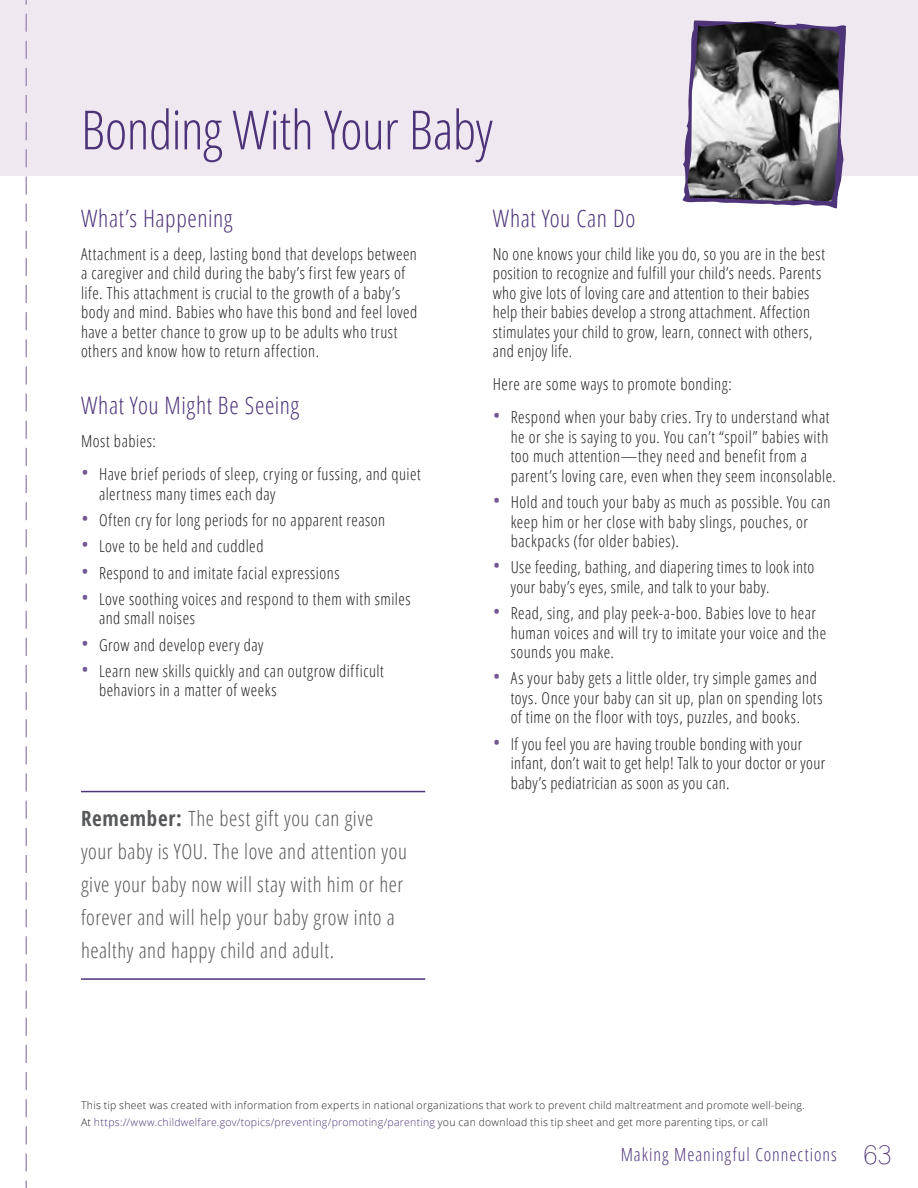
<style>
.page{position:relative;width:918px;height:1188px;background:#fff}
.page>*{position:absolute;margin:0;border:0;box-sizing:border-box;transform-origin:0 0}
.t1{font:300 condensed 54px "Open Sans";letter-spacing:-.015em;color:#4d3378}
.t2{font:300 condensed 24px "Open Sans";letter-spacing:.02em;color:#4d3378}
.t3{font:300 condensed 21px/33px "Open Sans";letter-spacing:.025em;color:#57585a}
.t4{font:300 condensed 18px "Open Sans";letter-spacing:.05em;color:#4d3378}
.t5{font:300 condensed 16.5px/19.5px "Open Sans";letter-spacing:.03em;color:#231f20}
.t6{font:300 10.5px/16.8px "Open Sans";letter-spacing:.025em;color:#231f20}
.s1{font-size:21px;color:#715892}
.s2{font-weight:700}
.s3{color:#4d3378}
.s4{font-family:"Lane";font-weight:400;font-size:27px}
</style>
<div class="page">
<div style="left:0;top:0;width:918px;height:176px;background:#efe8f1"></div>
<svg style="left:682px;top:20px;width:164px;height:188px"></svg>
<hr style="left:81px;top:791px;width:344px;height:1px;background:#4d3378">
<hr style="left:81px;top:978px;width:344px;height:2px;background:#4d3378">
<svg style="left:26px;top:0;width:1px;height:1188px"></svg>
<h2 class="t1" style="left:81px;top:93px;width:413px">Bonding With Your Baby</h2>
<p class="t2" style="left:81px;top:202px;width:153px">What’s Happening</p>
<p class="t5" style="left:81px;top:243px;width:338px">Attachment is a deep, lasting bond that develops between a caregiver and child during the baby’s first few years of life. This attachment is crucial to the growth of a baby’s body and mind. Babies who have this bond and feel loved have a better chance to grow up to be adults who trust others and know how to return affection.</p>
<p class="t2" style="left:81px;top:389px;width:220px">What You Might Be Seeing</p>
<p class="t5" style="left:81px;top:431px;width:76px">Most babies:</p>
<p class="t5" style="left:99px;top:464px;width:323px;text-indent:-18px"><span class="s1">•</span> Have brief periods of sleep, crying or fussing, and quiet alertness many times each day</p>
<p class="t5" style="left:81px;top:510px;width:306px"><span class="s1">•</span> Often cry for long periods for no apparent reason</p>
<p class="t5" style="left:81px;top:536px;width:184px"><span class="s1">•</span> Love to be held and cuddled</p>
<p class="t5" style="left:81px;top:562px;width:260px"><span class="s1">•</span> Respond to and imitate facial expressions</p>
<p class="t5" style="left:99px;top:588px;width:313px;text-indent:-18px"><span class="s1">•</span> Love soothing voices and respond to them with smiles and small noises</p>
<p class="t5" style="left:81px;top:634px;width:184px"><span class="s1">•</span> Grow and develop every day</p>
<p class="t5" style="left:99px;top:660px;width:286px;text-indent:-18px"><span class="s1">•</span> Learn new skills quickly and can outgrow difficult behaviors in a matter of weeks</p>
<p class="t3" style="left:81px;top:801px;width:327px"><span class="s2">Remember:</span> The best gift you can give your baby is YOU. The love and attention you give your baby now will stay with him or her forever and will help your baby grow into a healthy and happy child and adult.</p>
<p class="t2" style="left:493px;top:202px;width:144px">What You Can Do</p>
<p class="t5" style="left:493px;top:243px;width:334px">No one knows your child like you do, so you are in the best position to recognize and fulfill your child’s needs. Parents who give lots of loving care and attention to their babies help their babies develop a strong attachment. Affection stimulates your child to grow, learn, connect with others, and enjoy life.</p>
<p class="t5" style="left:493px;top:374px;width:241px">Here are some ways to promote bonding:</p>
<p class="t5" style="left:511px;top:407px;width:327px;text-indent:-18px"><span class="s1">•</span> Respond when your baby cries. Try to understand what he or she is saying to you. You can’t “spoil” babies with too much attention—they need and benefit from a parent’s loving care, even when they seem inconsolable.</p>
<p class="t5" style="left:511px;top:492px;width:321px;text-indent:-18px"><span class="s1">•</span> Hold and touch your baby as much as possible. You can keep him or her close with baby slings, pouches, or backpacks (for older babies).</p>
<p class="t5" style="left:511px;top:557px;width:305px;text-indent:-18px"><span class="s1">•</span> Use feeding, bathing, and diapering times to look into your baby’s eyes, smile, and talk to your baby.</p>
<p class="t5" style="left:511px;top:603px;width:317px;text-indent:-18px"><span class="s1">•</span> Read, sing, and play peek-a-boo. Babies love to hear human voices and will try to imitate your voice and the sounds you make.</p>
<p class="t5" style="left:511px;top:668px;width:313px;text-indent:-18px"><span class="s1">•</span> As your baby gets a little older, try simple games and toys. Once your baby can sit up, plan on spending lots of time on the floor with toys, puzzles, and books.</p>
<p class="t5" style="left:511px;top:733px;width:316px;text-indent:-18px"><span class="s1">•</span> If you feel you are having trouble bonding with your infant, don’t wait to get help! Talk to your doctor or your baby’s pediatrician as soon as you can.</p>
<p class="t6" style="left:81px;top:1097px;width:725px">This tip sheet was created with information from experts in national organizations that work to prevent child maltreatment and promote well-being.<br>At <span class="s3">https://www.childwelfare.gov/topics/preventing/promoting/parenting</span> you can download this tip sheet and get more parenting tips, or call</p>
<p class="t4" style="left:621px;top:1142px;width:272px">Making Meaningful Connections <span class="s4">63</span></p>
</div>
